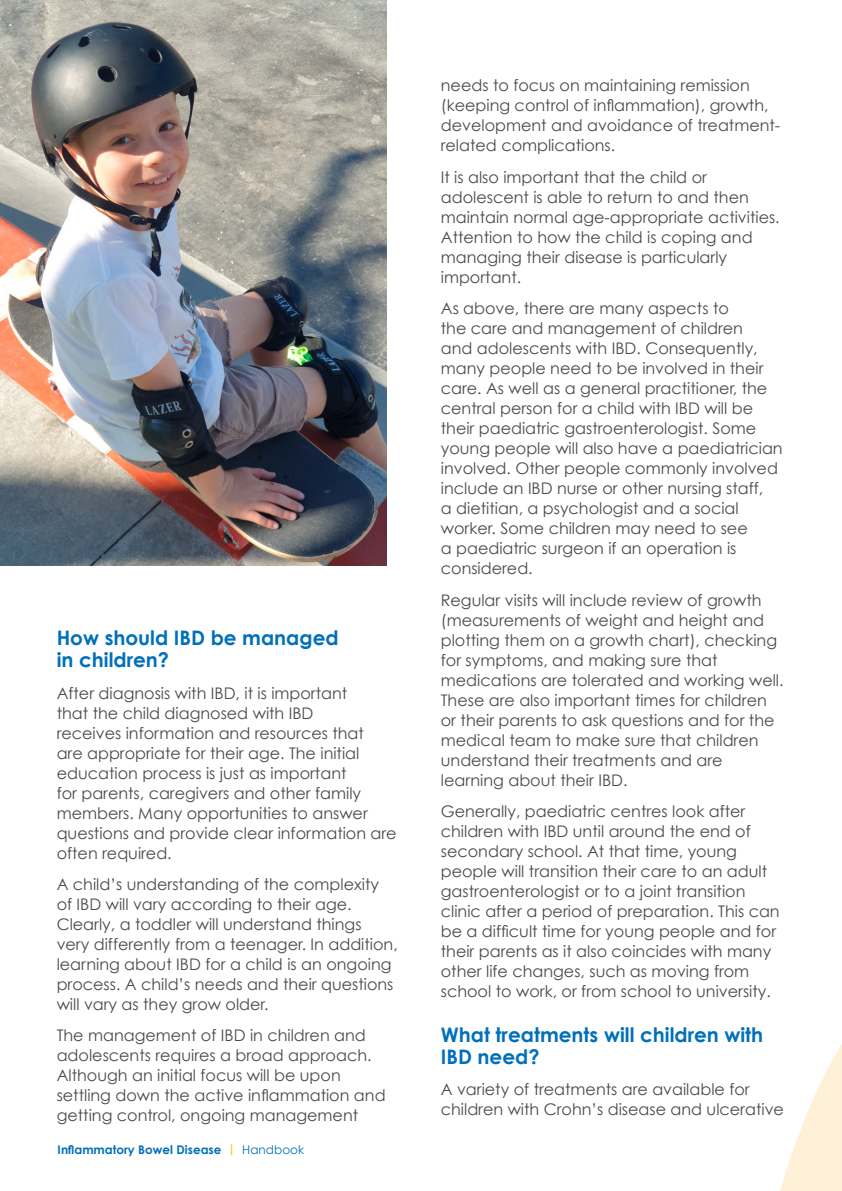
<style>
.page{position:relative;width:842px;height:1191px;background:#fff}
.page>*{position:absolute;margin:0;border:0;box-sizing:border-box;transform-origin:0 0}
.t1{font:700 20px/22px "Century Gothic";color:#0070ba}
.t2{font:16px/20px "Century Gothic";color:#4a4a49}
.t3{font:700 12px "Century Gothic";color:#0070ba}
.s1{color:#fbba00}
.s2{font-weight:400}
</style>
<div class="page">
<svg style="left:780px;top:1044px;width:62px;height:147px;fill:#fff1d7"></svg>
<img style="left:0;top:0;width:386px;height:566px">
<p class="t1" style="left:57px;top:626px;width:283px">How should IBD be managed in children?</p>
<p class="t2" style="left:57px;top:682px;width:341px">After diagnosis with IBD, it is important<br>that the child diagnosed with IBD<br>receives information and resources that<br>are appropriate for their age. The initial education process is just as important<br>for parents, caregivers and other family members. Many opportunities to answer questions and provide clear information are often required.</p>
<p class="t2" style="left:57px;top:874px;width:343px">A child’s understanding of the complexity of IBD will vary according to their age.<br>Clearly, a toddler will understand things very differently from a teenager. In addition, learning about IBD for a child is an ongoing process. A child’s needs and their questions will vary as they grow older.</p>
<p class="t2" style="left:57px;top:1025px;width:330px">The management of IBD in children and adolescents requires a broad approach.<br>Although an initial focus will be upon settling down the active inflammation and getting control, ongoing management</p>
<p class="t3" style="left:58px;top:1141px;width:248px">Inflammatory Bowel Disease <span class="s1">|</span> <span class="s2">Handbook</span></p>
<p class="t2" style="left:441px;top:75px;width:341px">needs to focus on maintaining remission (keeping control of inflammation), growth, development and avoidance of treatment&shy;related complications.</p>
<p class="t2" style="left:441px;top:167px;width:340px">It is also important that the child or adolescent is able to return to and then maintain normal age-appropriate activities.<br>Attention to how the child is coping and managing their disease is particularly important.</p>
<p class="t2" style="left:441px;top:298px;width:343px">As above, there are many aspects to<br>the care and management of children<br>and adolescents with IBD. Consequently, many people need to be involved in their care. As well as a general practitioner, the central person for a child with IBD will be their paediatric gastroenterologist. Some young people will also have a paediatrician involved. Other people commonly involved include an IBD nurse or other nursing staff,<br>a dietitian, a psychologist and a social worker. Some children may need to see<br>a paediatric surgeon if an operation is considered.</p>
<p class="t2" style="left:441px;top:589px;width:344px">Regular visits will include review of growth (measurements of weight and height and plotting them on a growth chart), checking for symptoms, and making sure that medications are tolerated and working well.<br>These are also important times for children or their parents to ask questions and for the medical team to make sure that children understand their treatments and are learning about their IBD.</p>
<p class="t2" style="left:441px;top:801px;width:340px">Generally, paediatric centres look after children with IBD until around the end of secondary school. At that time, young people will transition their care to an adult gastroenterologist or to a joint transition clinic after a period of preparation. This can be a difficult time for young people and for their parents as it also coincides with many other life changes, such as moving from school to work, or from school to university.</p>
<p class="t1" style="left:441px;top:1023px;width:324px">What treatments will children with<br>IBD need?</p>
<p class="t2" style="left:441px;top:1079px;width:345px">A variety of treatments are available for children with Crohn’s disease and ulcerative</p>
</div>
